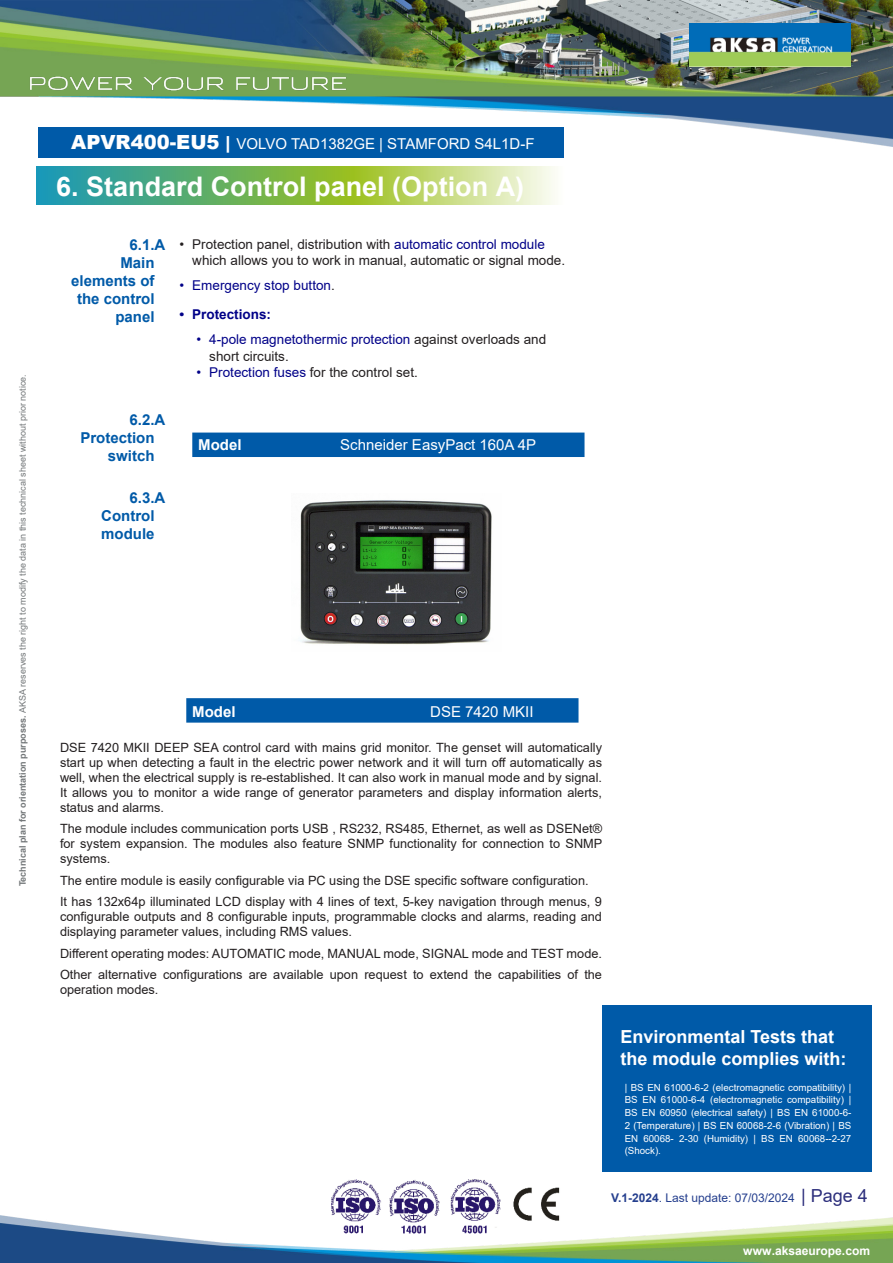
<style>
.page{position:relative;width:893px;height:1263px;background:#fff}
.page>*{position:absolute;margin:0;border:0;box-sizing:border-box;transform-origin:0 0}
.t1{font:700 27px "Arial";color:#fff}
.t2{font:21px "Arial";color:#2d2f7c}
.t3{font:700 18px/22.5px "Arial";color:#fff}
.t4{font:15px "Arial";color:#fff}
.t5{font:700 15px/18px "Arial";color:#005aa8}
.t6{font:700 15px "Arial";color:#fff}
.t7{font:13.5px/16.5px "Arial";color:#231f20}
.t8{font:13.5px "Arial";color:#008}
.t9{font:700 13.5px "Arial";color:#008}
.t10{font:12.75px/15px "Arial";color:#231f20}
.t11{font:12px "Arial";color:#253f8e}
.t12{font:700 12px "Arial";color:#fff}
.t13{font:9.75px/12.8px "Arial";color:#fff;text-align:justify}
.t14{font:9px "Arial";color:#737779}
.s1{font-weight:700}
.s2{font-weight:900;font-size:19.5px}
.s3{font-weight:900;font-size:18px}
.s4{color:#008}
.s5{color:#231f20}
.s6{font-size:18px;color:#2d2f7c}
</style>
<div class="page">
<img style="left:0;top:0;width:893px;height:147px">
<img style="left:29px;top:75px;width:318px;height:17px">
<img style="left:690px;top:24px;width:161px;height:42px">
<img style="left:331px;top:1179px;width:229px;height:37px">
<img style="left:0;top:1216px;width:893px;height:47px">
<div style="left:192px;top:433px;width:392px;height:24px;background:#005aa8"></div>
<img style="left:299px;top:500px;width:193px;height:145px">
<svg style="left:186px;top:698px;width:392px;height:25px;background:#055daa"></svg>
<div style="left:602px;top:1005px;width:270px;height:166px;background:#005aa8"></div>
<img style="left:37px;top:167px;width:518px;height:38px">
<div style="left:38px;top:127px;width:526px;height:31px;background:#005aa8"></div>
<p class="t14" style="left:16px;top:886px;width:514px;rotate:-90deg"><span class="s1">Technical plan for orientation purposes.</span> AKSA reserves the right to modify the data in this technical sheet without prior notice.</p>
<h2 class="t2" style="left:483px;top:55px;width:8px">·</h2>
<p class="t4" style="left:71px;top:134px;width:465px"><span class="s2">APVR400-EU5</span> <span class="s3">|</span> VOLVO TAD1382GE | STAMFORD S4L1D-F</p>
<h1 class="t1" style="left:56px;top:168px;width:470px">6. Standard Control panel (Option A)</h1>
<p class="t5" style="left:129px;top:236px;width:37px">6.1.A</p>
<p class="t5" style="left:120px;top:254px;width:36px">Main</p>
<p class="t5" style="left:71px;top:272px;width:85px">elements of</p>
<p class="t5" style="left:77px;top:290px;width:79px">the control</p>
<p class="t5" style="left:115px;top:308px;width:41px">panel</p>
<p class="t7" style="left:192px;top:235px;width:374px;text-indent:-13px">• Protection panel, distribution with <span class="s4">automatic control module </span>which allows you to work in manual, automatic or signal mode.</p>
<p class="t8" style="left:180px;top:276px;width:157px">• Emergency stop button<span class="s5">.</span></p>
<p class="t9" style="left:180px;top:305px;width:93px">• Protections:</p>
<p class="t7" style="left:209px;top:331px;width:338px;text-indent:-13px"><span class="s4">• 4-pole magnetothermic protection</span> against overloads and short circuits.</p>
<p class="t7" style="left:197px;top:364px;width:223px"><span class="s4">• Protection fuses</span> for the control set.</p>
<p class="t5" style="left:129px;top:411px;width:37px">6.2.A</p>
<p class="t5" style="left:80px;top:429px;width:76px">Protection</p>
<p class="t5" style="left:108px;top:447px;width:48px">switch</p>
<p class="t5" style="left:101px;top:489px;width:66px;text-indent:28px">6.3.A<br>Control module</p>
<p class="t6" style="left:198px;top:434px;width:45px">Model</p>
<p class="t4" style="left:340px;top:435px;width:197px">Schneider EasyPact 160A 4P</p>
<p class="t6" style="left:192px;top:701px;width:45px">Model</p>
<p class="t4" style="left:430px;top:701px;width:105px">DSE 7420 MKII</p>
<p class="t10" style="left:60px;top:740px;width:544px;text-align:justify">DSE 7420 MKII DEEP SEA control card with mains grid monitor. The genset will automatically start up when detecting a fault in the electric power network and it will turn off automatically as well, when the electrical supply is re-established. It can also work in manual mode and by signal.<br>It allows you to monitor a wide range of generator parameters and display information alerts, status and alarms.</p>
<p class="t10" style="left:60px;top:821px;width:544px;text-align:justify">The module includes communication ports USB , RS232, RS485, Ethernet, as well as DSENet® for system expansion. The modules also feature SNMP functionality for connection to SNMP systems.</p>
<p class="t10" style="left:60px;top:869px;width:543px;line-height:21.5px">The entire module is easily configurable via PC using the DSE specific software configuration.<br>It has 132x64p illuminated LCD display with 4 lines of text, 5-key navigation through menus, 9</p>
<p class="t10" style="left:60px;top:909px;width:544px">configurable outputs and 8 configurable inputs, programmable clocks and alarms, reading and displaying parameter values, including RMS values.</p>
<p class="t10" style="left:60px;top:942px;width:544px;line-height:21.5px">Different operating modes: AUTOMATIC mode, MANUAL mode, SIGNAL mode and TEST mode.<br>Other alternative configurations are available upon request to extend the capabilities of the</p>
<p class="t10" style="left:60px;top:982px;width:100px">operation modes.</p>
<h3 class="t3" style="left:620px;top:1025px;width:228px">Environmental Tests that the module complies with:</h3>
<p class="t13" style="left:625px;top:1081px;width:228px">| BS EN 61000-6-2 (electromagnetic compatibility) | BS EN 61000-6-4 (electromagnetic compatibility) | BS EN 60950 (electrical safety) | BS EN 61000-6- 2 (Temperature) | BS EN 60068-2-6 (Vibration) | BS EN 60068- 2-30 (Humidity) | BS EN 60068--2-27 (Shock).</p>
<p class="t11" style="left:611px;top:1189px;width:258px"><span class="s1">V.1-2024</span>. Last update: 07/03/2024 <span class="s6">| Page 4</span></p>
<p class="t12" style="left:743px;top:1242px;width:128px">www.aksaeurope.com</p>
</div>
